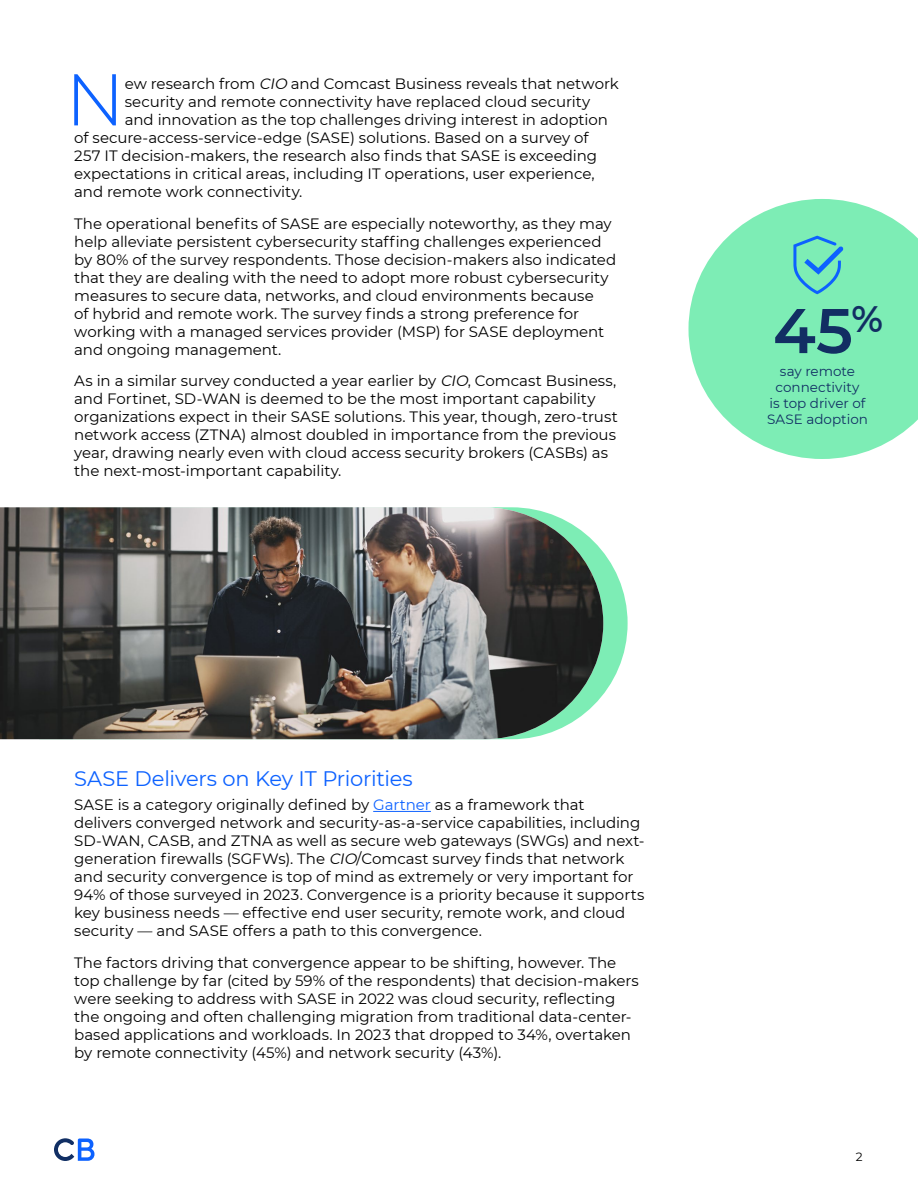
<style>
.page{position:relative;width:918px;height:1188px;background:#fff}
.page>*{position:absolute;margin:0;border:0;box-sizing:border-box;transform-origin:0 0}
.t1{font:300 73.05px "Montserrat";color:#0d62ff}
.t2{font:600 63px "Montserrat";color:#122e63}
.t3{font:21px "Montserrat";letter-spacing:-.015em;color:#0d62ff}
.t4{font:15px/18px "Montserrat";letter-spacing:-.005em;color:#000}
.t5{font:13.5px/16.2px "Montserrat";color:#112f64;text-align:center}
.t6{font:12px "Montserrat";color:#000}
.s1{font-style:italic}
.s2{color:#0d62ff}
</style>
<div class="page">
<svg style="left:54px;top:1138px;width:40px;height:23px"></svg>
<hr style="left:373px;top:811px;width:58px;height:1px;background:#0d62ff">
<svg style="left:603px;top:552px;width:25px;height:143px;fill:#7dedb5"></svg>
<img style="left:0;top:507px;width:603px;height:232px">
<svg style="left:688px;top:199px;width:230px;height:260px;fill:#7dedb5"></svg>
<svg style="left:793px;top:236px;width:50px;height:58px;background:#63ccc5"></svg>
<p class="t1" style="left:65px;top:50px;width:61px">N</p>
<p class="t4" style="left:125px;top:75px;width:496px">ew research from <span class="s1">CIO</span> and Comcast Business reveals that network</p>
<p class="t4" style="left:125px;top:93px;width:467px">security and remote connectivity have replaced cloud security</p>
<p class="t4" style="left:125px;top:111px;width:485px">and innovation as the top challenges driving interest in adoption</p>
<p class="t4" style="left:74px;top:129px;width:516px">of secure-access-service-edge (SASE) solutions. Based on a survey of</p>
<p class="t4" style="left:74px;top:147px;width:524px">257 IT decision-makers, the research also finds that SASE is exceeding</p>
<p class="t4" style="left:74px;top:165px;width:522px">expectations in critical areas, including IT operations, user experience,</p>
<p class="t4" style="left:74px;top:183px;width:230px">and remote work connectivity.</p>
<p class="t4" style="left:74px;top:214px;width:543px">The operational benefits of SASE are especially noteworthy, as they may help alleviate persistent cybersecurity staffing challenges experienced by 80% of the survey respondents. Those decision-makers also indicated that they are dealing with the need to adopt more robust cybersecurity measures to secure data, networks, and cloud environments because<br>of hybrid and remote work. The survey finds a strong preference for working with a managed services provider (MSP) for SASE deployment and ongoing management.</p>
<p class="t4" style="left:74px;top:372px;width:545px">As in a similar survey conducted a year earlier by <span class="s1">CIO</span>, Comcast Business, and Fortinet, SD-WAN is deemed to be the most important capability organizations expect in their SASE solutions. This year, though, zero-trust network access (ZTNA) almost doubled in importance from the previous year, drawing nearly even with cloud access security brokers (CASBs) as the next-most-important capability.</p>
<p class="t3" style="left:74px;top:764px;width:340px">SASE Delivers on Key IT Priorities</p>
<p class="t4" style="left:74px;top:795px;width:572px">SASE is a category originally defined by <span class="s2">Gartner</span> as a framework that delivers converged network and security-as-a-service capabilities, including SD-WAN, CASB, and ZTNA as well as secure web gateways (SWGs) and next&shy;generation firewalls (SGFWs). The <span class="s1">CIO</span>/Comcast survey finds that network and security convergence is top of mind as extremely or very important for 94% of those surveyed in 2023. Convergence is a priority because it supports key business needs — effective end user security, remote work, and cloud security — and SASE offers a path to this convergence.</p>
<p class="t4" style="left:74px;top:953px;width:566px">The factors driving that convergence appear to be shifting, however. The top challenge by far (cited by 59% of the respondents) that decision-makers were seeking to address with SASE in 2022 was cloud security, reflecting the ongoing and often challenging migration from traditional data-center&shy;based applications and workloads. In 2023 that dropped to 34%, overtaken by remote connectivity (45%) and network security (43%).</p>
<p class="t2" style="left:773px;top:286px;width:112px">45<sup>%</sup></p>
<p class="t5" style="left:767px;top:362px;width:102px">say remote connectivity<br>is top driver of<br>SASE adoption</p>
<p class="t6" style="left:856px;top:1148px;width:8px">2</p>
</div>
